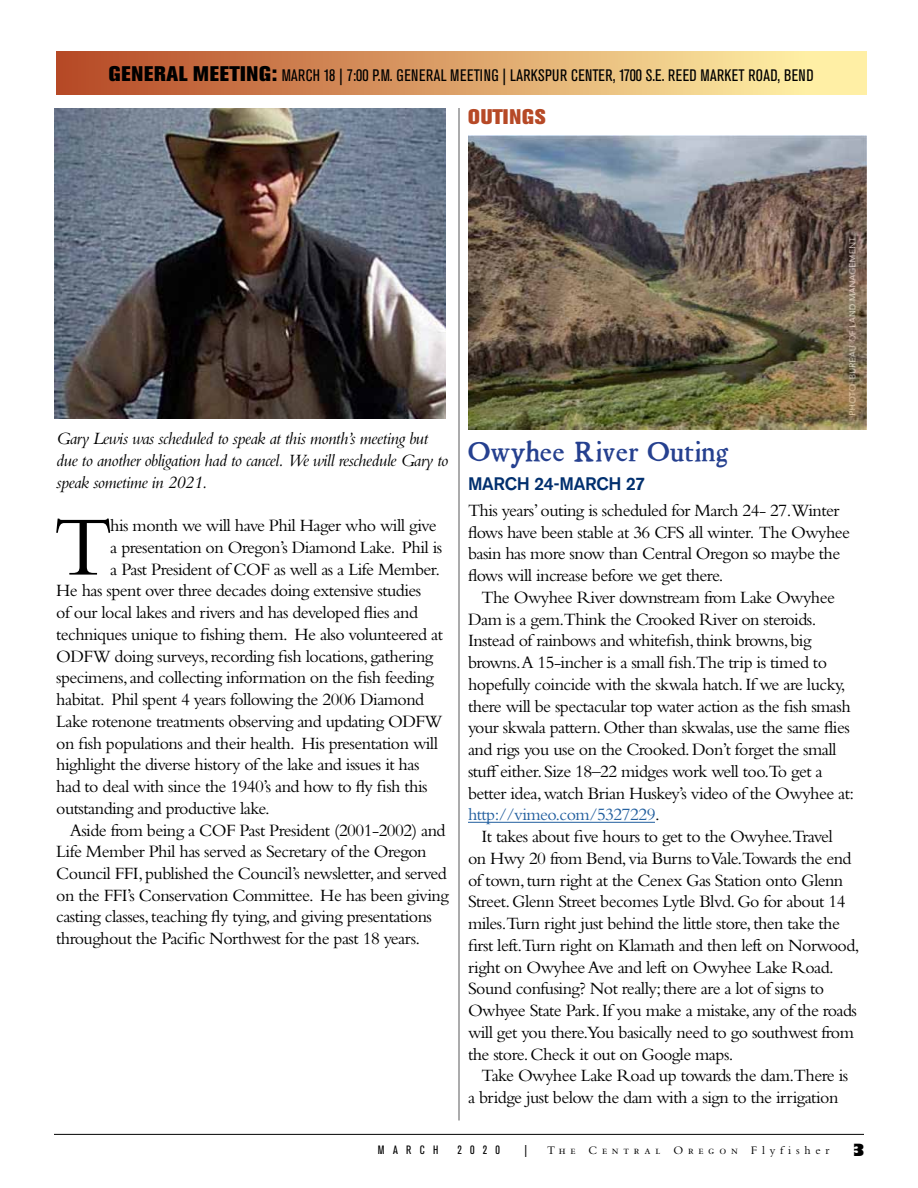
<style>
.page{position:relative;width:918px;height:1188px;background:#fff}
.page>*{position:absolute;margin:0;border:0;box-sizing:border-box;transform-origin:0 0}
.t1{font:87.9px "Bembo Std";color:#000}
.t2{font:27px "Kis Miklos";color:#25408f}
.t3{font:800 21px "Akzidenz Grotesk BE";letter-spacing:.04em;color:#b64926}
.t4{font:18px/21.8px "Bembo Std";letter-spacing:-.03em;color:#000}
.t5{font:italic 18px/21.8px "Bembo Std";letter-spacing:-.03em;color:#000}
.t6{font:500 18px "Akzidenz Grotesk BE";letter-spacing:-.02em;color:#002f6e}
.t7{font:condensed 16.5px "Akzidenz Grotesk BE";letter-spacing:.02em;color:#000}
.t8{font:800 16.5px "Gill Sans Std";color:#000}
.t9{font:12px "Bembo Std";letter-spacing:.4em;color:#000}
.t10{font:condensed 12px "Akzidenz Grotesk BE";letter-spacing:.7em;color:#000}
.s1{font-weight:800;font-stretch:normal;font-size:21px}
.s2{color:#215e9e}
</style>
<div class="page">
<hr style="left:54px;top:1134px;width:810px;height:1px;background:#000">
<div style="left:56px;top:51px;width:810px;height:43px;background:linear-gradient(to right,#b64926,#fffaad)"></div>
<img style="left:54px;top:108px;width:392px;height:310px">
<hr style="left:468px;top:822px;width:187px;height:1px;background:#215e9e">
<img style="left:468px;top:136px;width:399px;height:294px">
<hr style="left:459px;top:108px;width:1px;height:1013px;background:#58595b">
<p class="t7" style="left:109px;top:66px;width:706px"><span class="s1">GENERAL MEETING:</span> MARCH 18 | 7:00 P.M. GENERAL MEETING | LARKSPUR CENTER, 1700 S.E. REED MARKET ROAD, BEND</p>
<p class="t3" style="left:468px;top:104px;width:79px">OUTINGS</p>
<p class="t5" style="left:56px;top:427px;width:394px">Gary Lewis was scheduled to speak at this month’s meeting but due to another obligation had to cancel. We will reschedule Gary to speak sometime in 2021.</p>
<h1 class="t1" style="left:53px;top:496px;width:61px">T</h1>
<p class="t4" style="left:110px;top:514px;width:328px">his month we will have Phil Hager who will give</p>
<p class="t4" style="left:110px;top:536px;width:334px">a presentation on Oregon’s Diamond Lake. Phil is</p>
<p class="t4" style="left:110px;top:558px;width:331px">a Past President of COF as well as a Life Member.</p>
<p class="t4" style="left:56px;top:579px;width:367px">He has spent over three decades doing extensive studies</p>
<p class="t4" style="left:56px;top:601px;width:363px">of our local lakes and rivers and has developed flies and</p>
<p class="t4" style="left:56px;top:623px;width:388px">techniques unique to fishing them. He also volunteered at</p>
<p class="t4" style="left:56px;top:645px;width:379px">ODFW doing surveys, recording fish locations, gathering</p>
<p class="t4" style="left:56px;top:666px;width:379px">specimens, and collecting information on the fish feeding</p>
<p class="t4" style="left:56px;top:688px;width:370px">habitat. Phil spent 4 years following the 2006 Diamond</p>
<p class="t4" style="left:56px;top:710px;width:388px">Lake rotenone treatments observing and updating ODFW</p>
<p class="t4" style="left:56px;top:732px;width:383px">on fish populations and their health. His presentation will</p>
<p class="t4" style="left:56px;top:753px;width:365px">highlight the diverse history of the lake and issues it has</p>
<p class="t4" style="left:56px;top:775px;width:373px">had to deal with since the 1940’s and how to fly fish this</p>
<p class="t4" style="left:56px;top:797px;width:215px">outstanding and productive lake.</p>
<p class="t4" style="left:70px;top:819px;width:377px">Aside from being a COF Past President (2001-2002) and</p>
<p class="t4" style="left:56px;top:840px;width:372px">Life Member Phil has served as Secretary of the Oregon</p>
<p class="t4" style="left:56px;top:862px;width:392px">Council FFI, published the Council’s newsletter, and served</p>
<p class="t4" style="left:56px;top:884px;width:394px">on the FFI’s Conservation Committee. He has been giving</p>
<p class="t4" style="left:56px;top:906px;width:377px">casting classes, teaching fly tying, and giving presentations</p>
<p class="t4" style="left:56px;top:927px;width:366px">throughout the Pacific Northwest for the past 18 years.</p>
<h2 class="t2" style="left:468px;top:436px;width:263px">Owyhee River Outing</h2>
<p class="t6" style="left:468px;top:472px;width:179px">MARCH 24-MARCH 27</p>
<p class="t4" style="left:468px;top:499px;width:384px">This years’ outing is scheduled for March 24- 27.Winter flows have been stable at 36 CFS all winter. The Owyhee basin has more snow than Central Oregon so maybe the flows will increase before we get there.</p>
<p class="t4" style="left:468px;top:586px;width:388px;text-indent:14px">The Owyhee River downstream from Lake Owyhee Dam is a gem.Think the Crooked River on steroids.<br>Instead of rainbows and whitefish, think browns, big browns.A 15-incher is a small fish.The trip is timed to hopefully coincide with the skwala hatch. If we are lucky, there will be spectacular top water action as the fish smash your skwala pattern. Other than skwalas, use the same flies and rigs you use on the Crooked. Don’t forget the small stuff either. Size 18–22 midges work well too.To get a better idea, watch Brian Huskey’s video of the Owyhee at: <span class="s2">http://vimeo.com/5327229</span>.</p>
<p class="t4" style="left:468px;top:825px;width:393px;text-indent:14px">It takes about five hours to get to the Owyhee.Travel<br>on Hwy 20 from Bend, via Burns to Vale.Towards the end of town, turn right at the Cenex Gas Station onto Glenn Street. Glenn Street becomes Lytle Blvd. Go for about 14 miles.Turn right just behind the little store, then take the first left.Turn right on Klamath and then left on Norwood, right on Owyhee Ave and left on Owyhee Lake Road.<br>Sound confusing? Not really; there are a lot of signs to Owhyee State Park. If you make a mistake, any of the roads will get you there.You basically need to go southwest from the store. Check it out on Google maps.</p>
<p class="t4" style="left:468px;top:1064px;width:382px;text-indent:14px">Take Owyhee Lake Road up towards the dam.There is a bridge just below the dam with a sign to the irrigation</p>
<p class="t10" style="left:378px;top:1143px;width:62px">MARCH</p>
<p class="t10" style="left:458px;top:1143px;width:44px">2020</p>
<p class="t10" style="left:525px;top:1143px;width:4px">|</p>
<p class="t9" style="left:547px;top:1144px;width:284px">The Central Oregon Flyfisher</p>
<p class="t8" style="left:851px;top:1139px;width:16px">3</p>
</div>
